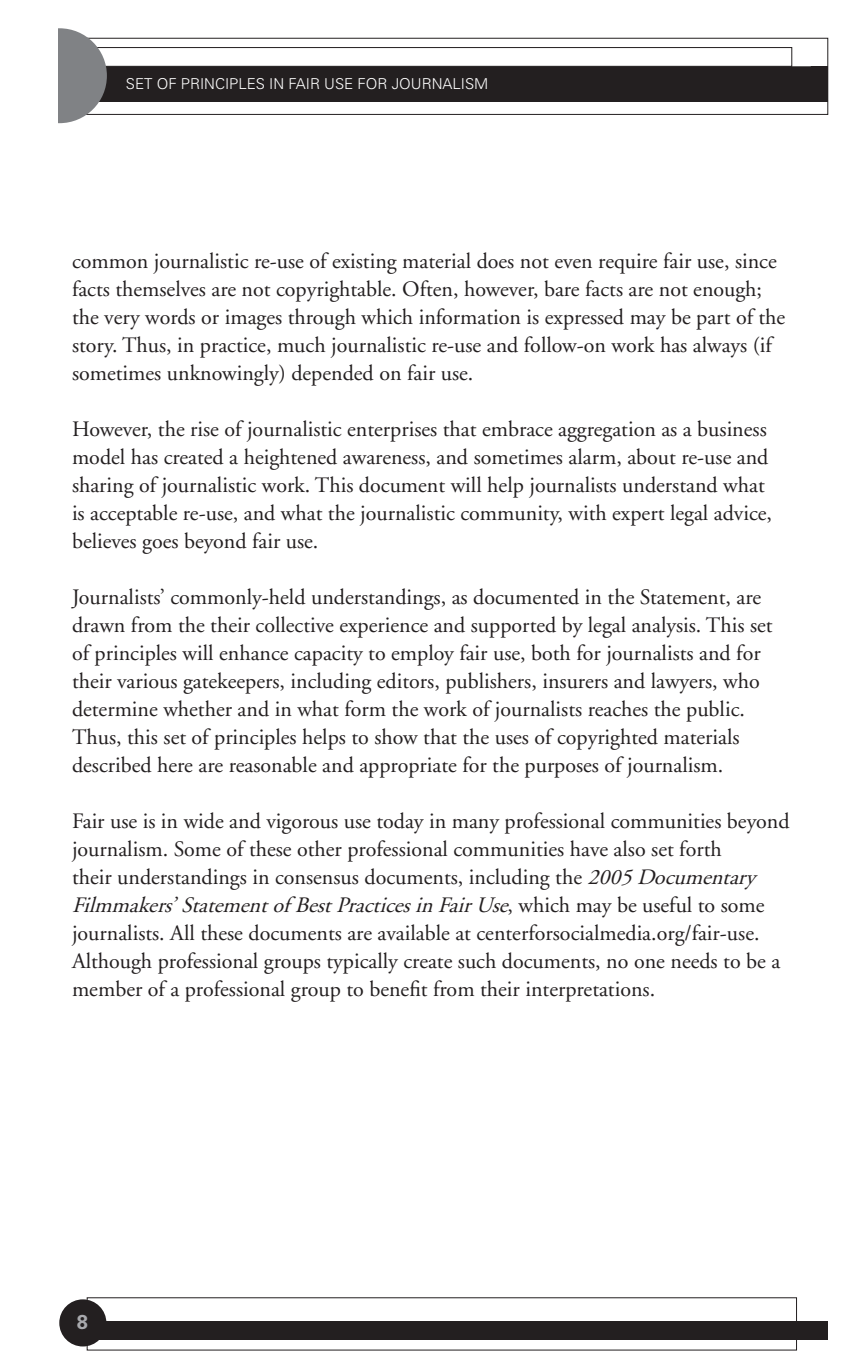
<style>
.page{position:relative;width:864px;height:1368px;background:#fff}
.page>*{position:absolute;margin:0;border:0;box-sizing:border-box;transform-origin:0 0}
.t1{font:22px/28px "Adobe Garamond";color:#231f20}
.t2{font:700 20px "Univers";color:#a8a9ad}
.t3{font:300 15px "Univers";color:#fff}
.s1{font-style:italic}
</style>
<div class="page">
<div style="left:36px;top:66px;width:792px;height:36px;background:#231f20"></div>
<div style="left:72px;top:1321px;width:756px;height:18px;background:#231f20"></div>
<div style="left:36px;top:47px;width:756px;height:20px;border:1px solid #231f20"></div>
<div style="left:72px;top:38px;width:756px;height:77px;border:1px solid #231f20"></div>
<div style="left:60px;top:1300px;width:46px;height:46px;background:#231f20;border-radius:50%"></div>
<div style="left:59px;top:1299px;width:47px;height:47px;border:2px solid #231f20;border-radius:50%"></div>
<div style="left:12px;top:28px;width:95px;height:95px;background:#808285;border-radius:50%"></div>
<div style="left:0;top:11px;width:57px;height:151px;background:#fff"></div>
<p class="t3" style="left:126px;top:75px;width:364px">SET OF PRINCIPLES IN FAIR USE FOR JOURNALISM</p>
<p class="t1" style="left:72px;top:249px;width:715px">common journalistic re-use of existing material does not even require fair use, since facts themselves are not copyrightable. Often, however, bare facts are not enough; the very words or images through which information is expressed may be part of the story. Thus, in practice, much journalistic re-use and follow-on work has always (if sometimes unknowingly) depended on fair use.</p>
<p class="t1" style="left:72px;top:417px;width:702px">However, the rise of journalistic enterprises that embrace aggregation as a business model has created a heightened awareness, and sometimes alarm, about re-use and sharing of journalistic work. This document will help journalists understand what is acceptable re-use, and what the journalistic community, with expert legal advice, believes goes beyond fair use.</p>
<p class="t1" style="left:72px;top:585px;width:702px">Journalists’ commonly-held understandings, as documented in the Statement, are drawn from the their collective experience and supported by legal analysis. This set of principles will enhance capacity to employ fair use, both for journalists and for their various gatekeepers, including editors, publishers, insurers and lawyers, who determine whether and in what form the work of journalists reaches the public.<br>Thus, this set of principles helps to show that the uses of copyrighted materials described here are reasonable and appropriate for the purposes of journalism.</p>
<p class="t1" style="left:72px;top:809px;width:719px">Fair use is in wide and vigorous use today in many professional communities beyond journalism. Some of these other professional communities have also set forth<br>their understandings in consensus documents, including the <span class="s1">2005 Documentary Filmmakers’Statementof BestPracticesin FairUse</span>, w h i c h m a y b e u s e fu l t o s o m e journalists. All these documents are available at centerforsocialmedia.org/fair-use.<br>Although professional groups typically create such documents, no one needs to be a member of a professional group to benefit from their interpretations.</p>
<p class="t2" style="left:77px;top:1310px;width:13px">8</p>
</div>
